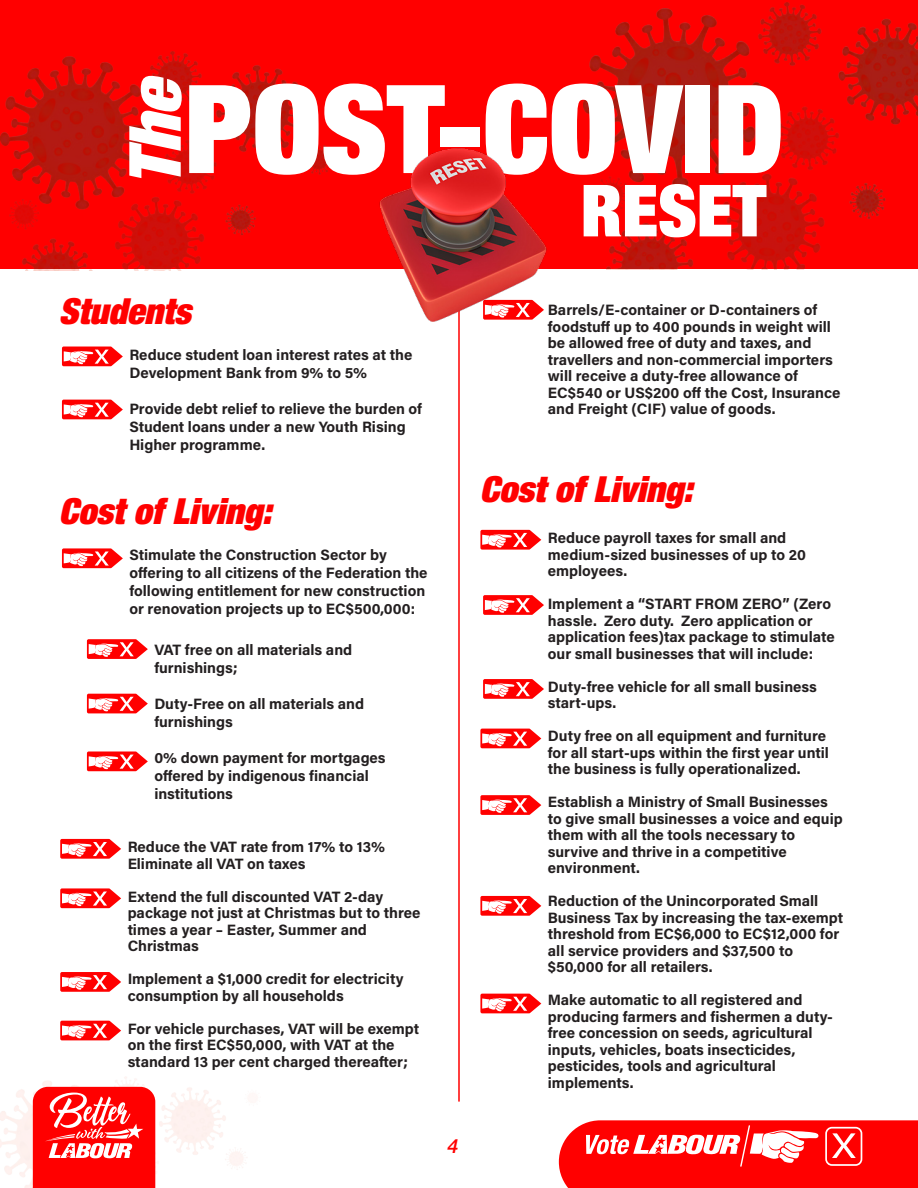
<style>
.page{position:relative;width:918px;height:1188px;background:#fff}
.page>*{position:absolute;margin:0;border:0;box-sizing:border-box;transform-origin:0 0}
.t1{font:900 expanded 123px "Helvetica Neue";color:#fff}
.t2{font:900 expanded 72px "Helvetica Neue";color:#fff}
.t3{font:italic 900 expanded 72px "Helvetica Neue";color:#fff}
.t4{font:italic 900 expanded 36px "Helvetica Neue";color:#f00}
.t5{font:italic 500 19.5px "Helvetica Neue";color:#f00}
.t6{font:700 15px/16.5px "Acumin Pro";color:#231f20}
</style>
<div class="page">
<div style="left:0;top:0;width:918px;height:268px;background:#f00"></div>
<img style="left:0;top:52px;width:328px;height:219px">
<img style="left:583px;top:2px;width:335px;height:267px">
<svg style="left:559px;top:1120px;width:359px;height:68px;background:#ff2a2a"></svg>
<svg style="left:62px;top:347px;width:61px;height:19px"></svg>
<svg style="left:62px;top:400px;width:61px;height:19px"></svg>
<svg style="left:62px;top:548px;width:61px;height:20px"></svg>
<svg style="left:87px;top:639px;width:61px;height:20px"></svg>
<svg style="left:87px;top:694px;width:61px;height:19px"></svg>
<svg style="left:87px;top:752px;width:61px;height:19px"></svg>
<svg style="left:60px;top:839px;width:61px;height:20px"></svg>
<svg style="left:60px;top:888px;width:61px;height:20px"></svg>
<svg style="left:60px;top:972px;width:61px;height:20px"></svg>
<svg style="left:60px;top:1021px;width:61px;height:19px"></svg>
<svg style="left:480px;top:530px;width:61px;height:20px"></svg>
<svg style="left:480px;top:729px;width:61px;height:19px"></svg>
<svg style="left:483px;top:679px;width:61px;height:20px"></svg>
<svg style="left:483px;top:595px;width:61px;height:20px"></svg>
<svg style="left:480px;top:795px;width:61px;height:20px"></svg>
<svg style="left:480px;top:896px;width:61px;height:20px"></svg>
<svg style="left:480px;top:994px;width:61px;height:19px"></svg>
<hr style="left:458px;top:297px;width:2px;height:805px;background:#f00">
<img style="left:373px;top:148px;width:180px;height:175px">
<img style="left:0;top:1077px;width:243px;height:111px">
<svg style="left:33px;top:1087px;width:122px;height:101px;background:#fe2d2d"></svg>
<p class="t3" style="left:129px;top:186px;width:121px;rotate:-90deg">The</p>
<p class="t1" style="left:184px;top:85px;width:602px">POST-COVID</p>
<p class="t2" style="left:581px;top:185px;width:187px">RESET</p>
<p class="t4" style="left:59px;top:298px;width:140px">Students</p>
<p class="t6" style="left:129px;top:347px;width:285px;line-height:18px">Reduce student loan interest rates at the<br>Development Bank from 9% to 5%</p>
<p class="t6" style="left:129px;top:401px;width:294px;line-height:18px">Provide debt relief to relieve the burden of<br>Student loans under a new Youth Rising<br>Higher programme.</p>
<p class="t4" style="left:59px;top:498px;width:221px">Cost of Living:</p>
<p class="t6" style="left:129px;top:548px;width:300px;line-height:18px">Stimulate the Construction Sector by offering to all citizens of the Federation the following entitlement for new construction or renovation projects up to EC$500,000:</p>
<p class="t6" style="left:154px;top:642px;width:199px;line-height:18px">VAT free on all materials and furnishings;</p>
<p class="t6" style="left:154px;top:696px;width:211px;line-height:18px">Duty-Free on all materials and furnishings</p>
<p class="t6" style="left:154px;top:750px;width:233px;line-height:18px">0% down payment for mortgages offered by indigenous financial institutions</p>
<p class="t6" style="left:128px;top:840px;width:259px">Reduce the VAT rate from 17% to 13%</p>
<p class="t6" style="left:128px;top:857px;width:179px">Eliminate all VAT on taxes</p>
<p class="t6" style="left:128px;top:890px;width:294px">Extend the full discounted VAT 2-day package not just at Christmas but to three times a year – Easter, Summer and<br>Christmas</p>
<p class="t6" style="left:128px;top:972px;width:277px">Implement a $1,000 credit for electricity consumption by all households</p>
<p class="t6" style="left:128px;top:1022px;width:293px">For vehicle purchases, VAT will be exempt on the first EC$50,000, with VAT at the standard 13 per cent charged thereafter;</p>
<p class="t5" style="left:448px;top:1134px;width:12px">4</p>
<p class="t6" style="left:548px;top:303px;width:294px">Barrels/E-container or D-containers of foodstuff up to 400 pounds in weight will be allowed free of duty and taxes, and travellers and non-commercial importers will receive a duty-free allowance of EC$540 or US$200 off the Cost, Insurance and Freight (CIF) value of goods.</p>
<p class="t4" style="left:480px;top:477px;width:221px">Cost of Living:</p>
<p class="t6" style="left:548px;top:531px;width:260px">Reduce payroll taxes for small and medium-sized businesses of up to 20 employees.</p>
<p class="t6" style="left:548px;top:597px;width:288px">Implement a “START FROM ZERO” (Zero hassle. Zero duty. Zero application or application fees)tax package to stimulate our small businesses that will include:</p>
<p class="t6" style="left:548px;top:680px;width:271px">Duty-free vehicle for all small business start-ups.</p>
<p class="t6" style="left:548px;top:729px;width:283px">Duty free on all equipment and furniture for all start-ups within the first year until the business is fully operationalized.</p>
<p class="t6" style="left:548px;top:795px;width:296px">Establish a Ministry of Small Businesses to give small businesses a voice and equip them with all the tools necessary to survive and thrive in a competitive environment.</p>
<p class="t6" style="left:548px;top:894px;width:297px">Reduction of the Unincorporated Small Business Tax by increasing the tax-exempt threshold from EC$6,000 to EC$12,000 for all service providers and $37,500 to $50,000 for all retailers.</p>
<p class="t6" style="left:548px;top:993px;width:287px">Make automatic to all registered and producing farmers and fishermen a duty&shy;free concession on seeds, agricultural inputs, vehicles, boats insecticides, pesticides, tools and agricultural implements.</p>
</div>
